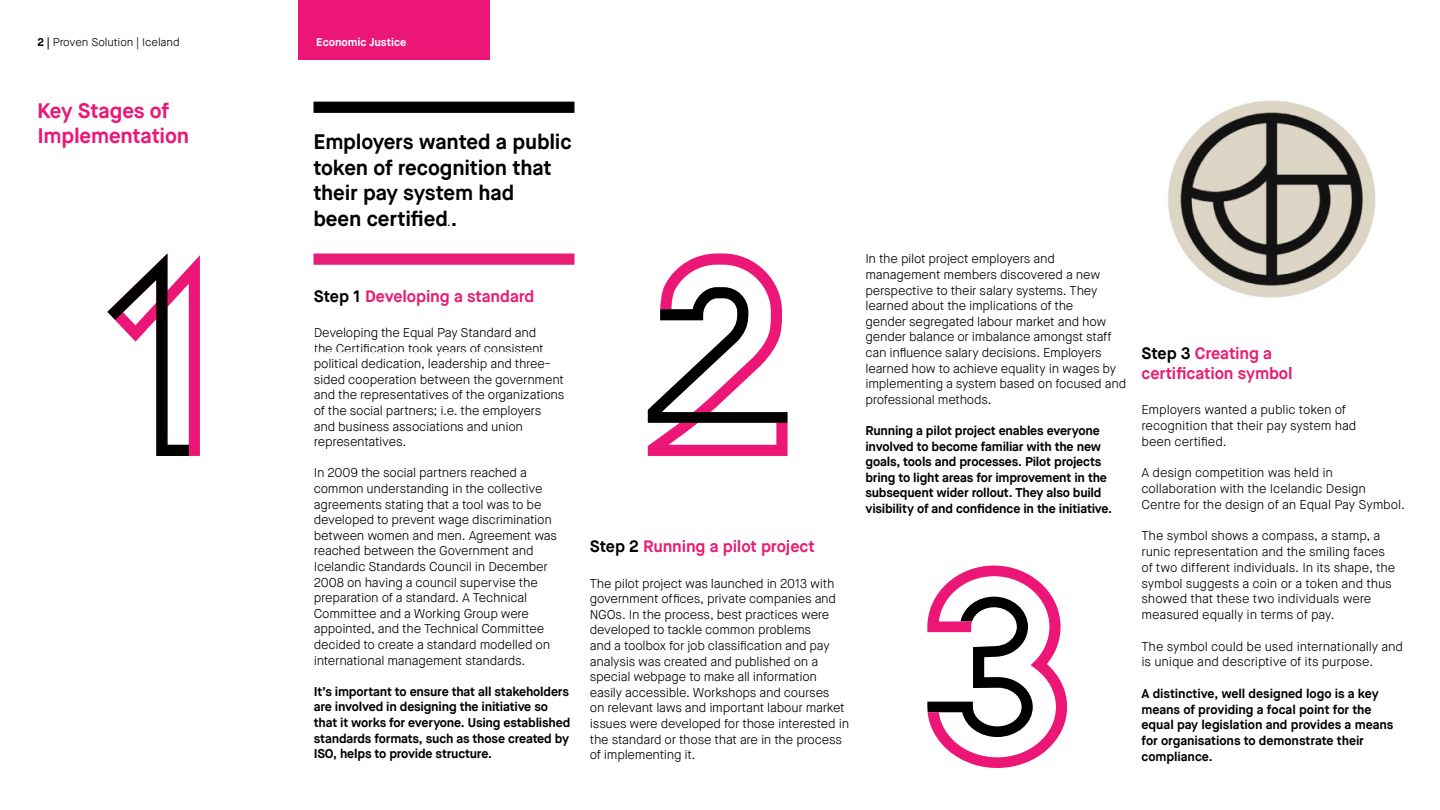
<style>
.page{position:relative;width:1440px;height:810px;background:#fff}
.page>*{position:absolute;margin:0;border:0;box-sizing:border-box;transform-origin:0 0}
.HFS_Headers__large_i{font:700 21px/25.5px "Maison Neue";letter-spacing:-.01em;color:#000}
.HFS_Headers__large_i-2{font:700 21px/25.5px "Maison Neue";letter-spacing:-.01em;color:#eb1676}
.HFS_Smaller_heading{font:700 16.5px/19.8px "Maison Neue";letter-spacing:-.01em;color:#e81e75}
.Body_copy{font:300 12.75px/15.6px "Maison Neue";letter-spacing:-.02em;color:#000}
.Body_copy-2{font:700 12.75px/15.6px "Maison Neue";letter-spacing:-.015em;color:#000}
.t1{font:300 11.25px "Maison Neue";letter-spacing:-.01em;color:#000}
.t2{font:700 11.25px "Maison Neue";letter-spacing:-.005em;color:#fff}
.s1{font-weight:700}
.s2{font-weight:300;font-size:12.75px}
.s3{color:#000}
</style>
<div class="page">
<div style="left:298px;top:0;width:192px;height:59px;background:#eb1676"></div>
<svg style="left:648px;top:254px;width:140px;height:202px"></svg>
<svg style="left:927px;top:566px;width:140px;height:202px"></svg>
<div style="left:314px;top:102px;width:260px;height:11px;background:#000"></div>
<svg style="left:107px;top:254px;width:93px;height:202px"></svg>
<div style="left:314px;top:254px;width:260px;height:11px;background:#e81e75"></div>
<img style="left:1167px;top:100px;width:209px;height:198px">
<p class="t1" style="left:38px;top:35px;width:144px"><span class="s1">2 |</span> Proven Solution | Iceland</p>
<p class="t2" style="left:316px;top:35px;width:92px">Economic Justice</p>
<p class="HFS_Headers__large_i-2" style="left:38px;top:98px;width:153px">Key Stages of<br>Implementation</p>
<p class="HFS_Headers__large_i" style="left:314px;top:129px;width:260px">Employers wanted a public token of recognition that their pay system had<br>been certified<span class="s2">.</span>.</p>
<p class="HFS_Smaller_heading" style="left:314px;top:286px;width:222px"><span class="s3">Step 1</span> Developing a standard</p>
<p class="Body_copy" style="left:314px;top:325px;width:252px">Developing the Equal Pay Standard and<br>the Certification took years of consistent political dedication, leadership and three&shy;sided cooperation between the government and the representatives of the organizations of the social partners; i.e. the employers and business associations and union representatives.</p>
<p class="Body_copy" style="left:314px;top:465px;width:245px">In 2009 the social partners reached a common understanding in the collective agreements stating that a tool was to be developed to prevent wage discrimination between women and men. Agreement was reached between the Government and Icelandic Standards Council in December 2008 on having a council supervise the preparation of a standard. A Technical Committee and a Working Group were appointed, and the Technical Committee decided to create a standard modelled on international management standards.</p>
<p class="Body_copy-2" style="left:314px;top:684px;width:258px">It’s important to ensure that all stakeholders are involved in designing the initiative so that it works for everyone. Using established standards formats, such as those created by ISO, helps to provide structure.</p>
<p class="HFS_Smaller_heading" style="left:590px;top:537px;width:226px"><span class="s3">Step 2</span> Running a pilot project</p>
<p class="Body_copy" style="left:590px;top:575px;width:261px">The pilot project was launched in 2013 with government offices, private companies and NGOs. In the process, best practices were developed to tackle common problems<br>and a toolbox for job classification and pay analysis was created and published on a special webpage to make all information easily accessible. Workshops and courses<br>on relevant laws and important labour market issues were developed for those interested in the standard or those that are in the process of implementing it.</p>
<p class="Body_copy" style="left:866px;top:251px;width:262px">In the pilot project employers and management members discovered a new perspective to their salary systems. They learned about the implications of the<br>gender segregated labour market and how gender balance or imbalance amongst staff can influence salary decisions. Employers learned how to achieve equality in wages by implementing a system based on focused and professional methods.</p>
<p class="Body_copy-2" style="left:866px;top:423px;width:248px">Running a pilot project enables everyone involved to become familiar with the new goals, tools and processes. Pilot projects bring to light areas for improvement in the subsequent wider rollout. They also build visibility of and confidence in the initiative.</p>
<p class="HFS_Smaller_heading" style="left:1142px;top:344px;width:153px"><span class="s3">Step 3</span> Creating a certification symbol</p>
<p class="Body_copy" style="left:1142px;top:402px;width:216px">Employers wanted a public token of recognition that their pay system had been certified.</p>
<p class="Body_copy" style="left:1142px;top:465px;width:265px">A design competition was held in collaboration with the Icelandic Design<br>Centre for the design of an Equal Pay Symbol.</p>
<p class="Body_copy" style="left:1142px;top:528px;width:255px">The symbol shows a compass, a stamp, a runic representation and the smiling faces of two different individuals. In its shape, the symbol suggests a coin or a token and thus showed that these two individuals were measured equally in terms of pay.</p>
<p class="Body_copy" style="left:1142px;top:639px;width:263px">The symbol could be used internationally and is unique and descriptive of its purpose.</p>
<p class="Body_copy-2" style="left:1142px;top:686px;width:253px">A distinctive, well designed logo is a key means of providing a focal point for the equal pay legislation and provides a means for organisations to demonstrate their compliance.</p>
</div>
